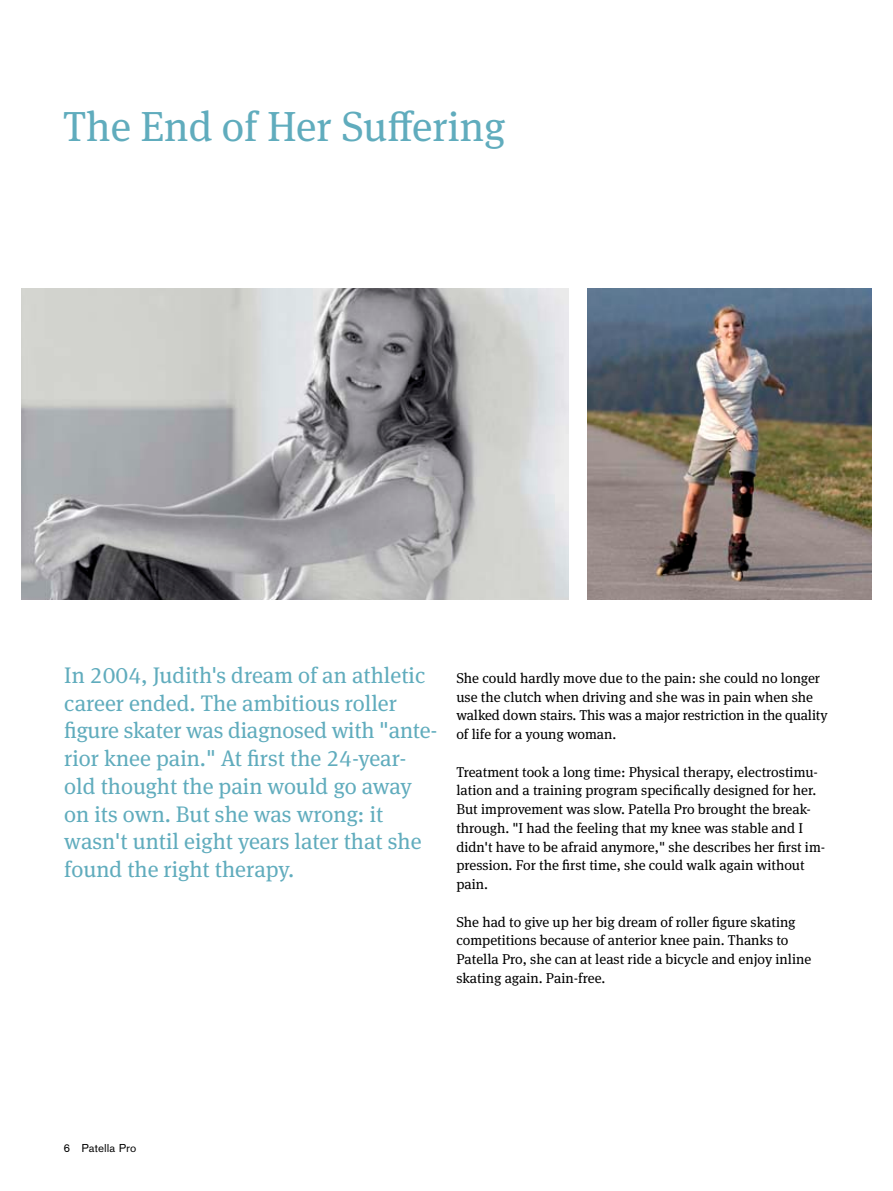
<style>
.page{position:relative;width:893px;height:1191px;background:#fff}
.page>*{position:absolute;margin:0;border:0;box-sizing:border-box;transform-origin:0 0}
.t1{font:42px "OBO Serif";color:#60acbd}
.t2{font:22.5px/27.8px "OBO Serif";color:#60acbd}
.t3{font:14.25px/18.8px "OBO Serif";color:#000}
.t4{font:11.25px "OBO Sans";letter-spacing:.005em;color:#000}
</style>
<div class="page">
<img style="left:21px;top:289px;width:547px;height:310px">
<img style="left:587px;top:289px;width:285px;height:310px">
<h1 class="t1" style="left:63px;top:102px;width:444px">The End of Her Suffering</h1>
<p class="t2" style="left:64px;top:661px;width:375px">In 2004, Judith's dream of an athletic career ended. The ambitious roller figure skater was diagnosed with "ante&shy;rior knee pain." At first the 24-year&shy;old thought the pain would go away on its own. But she was wrong: it wasn't until eight years later that she found the right therapy.</p>
<p class="t3" style="left:456px;top:668px;width:373px">She could hardly move due to the pain: she could no longer use the clutch when driving and she was in pain when she walked down stairs. This was a major restriction in the quality of life for a young woman.</p>
<p class="t3" style="left:456px;top:762px;width:370px">Treatment took a long time: Physical therapy, electrostimu&shy;lation and a training program specifically designed for her.<br>But improvement was slow. Patella Pro brought the break&shy;through. "I had the feeling that my knee was stable and I didn't have to be afraid anymore," she describes her first im&shy;pression. For the first time, she could walk again without pain.</p>
<p class="t3" style="left:456px;top:912px;width:356px">She had to give up her big dream of roller figure skating competitions because of anterior knee pain. Thanks to Patella Pro, she can at least ride a bicycle and enjoy inline skating again. Pain-free.</p>
<p class="t4" style="left:64px;top:1141px;width:74px">6 Patella Pro</p>
</div>
